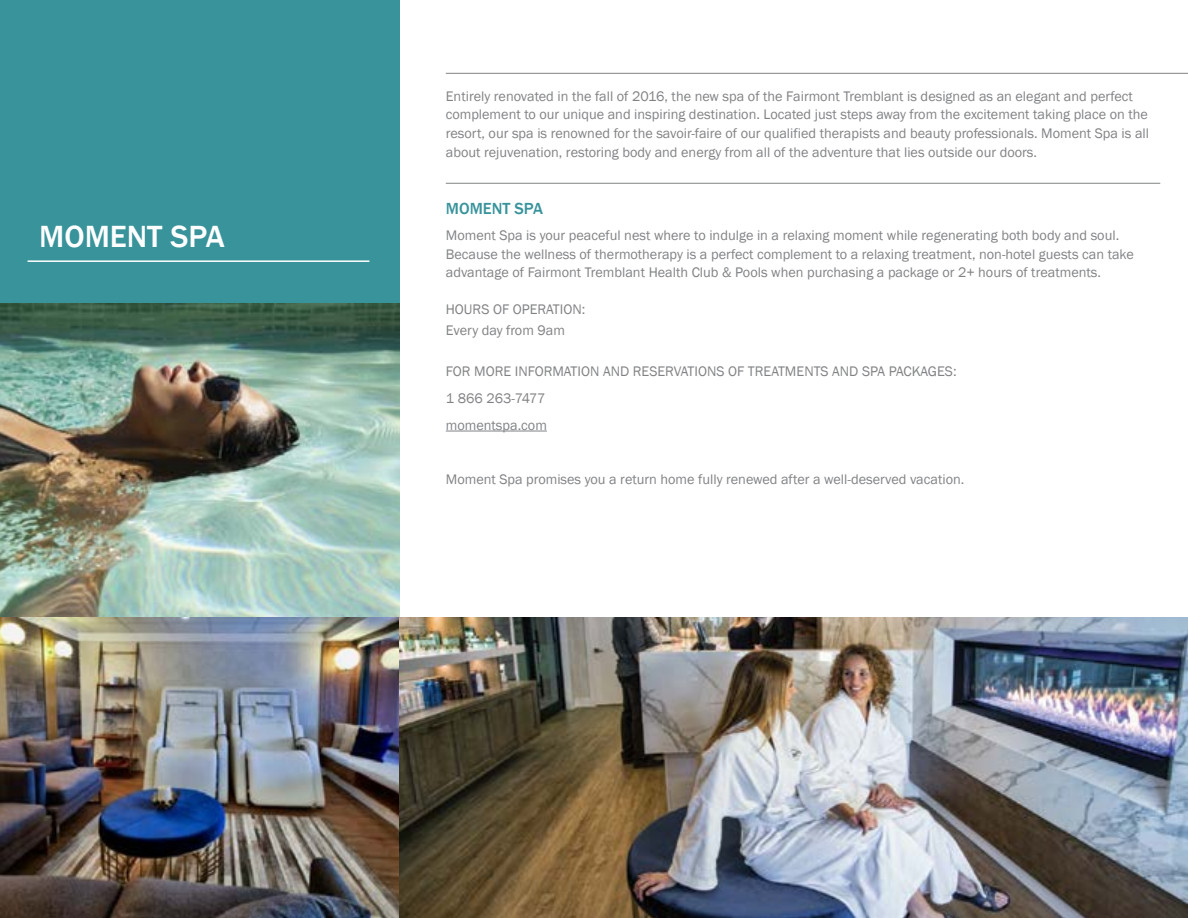
<style>
.page{position:relative;width:1188px;height:918px;background:#fff}
.page>*{position:absolute;margin:0;border:0;box-sizing:border-box;transform-origin:0 0}
.t1{font:500 31.5px "Franklin Gothic";color:#fff}
.t2{font:500 16.5px "Franklin Gothic";color:#38939b}
.t3{font:14.25px/18.8px "Franklin Gothic";color:#808285}
</style>
<div class="page">
<img style="left:0;top:303px;width:400px;height:315px">
<img style="left:0;top:618px;width:400px;height:300px">
<img style="left:400px;top:618px;width:788px;height:300px">
<div style="left:0;top:0;width:400px;height:303px;background:#38939b"></div>
<hr style="left:28px;top:260px;width:341px;height:2px;background:#fff">
<hr style="left:446px;top:431px;width:101px;height:1px;background:#808285">
<hr style="left:446px;top:73px;width:742px;height:1px;background:#808285">
<hr style="left:446px;top:183px;width:714px;height:1px;background:#808285">
<h1 class="t1" style="left:39px;top:217px;width:187px">MOMENT SPA</h1>
<p class="t3" style="left:446px;top:87px;width:705px">Entirely renovated in the fall of 2016, the new spa of the Fairmont Tremblant is designed as an elegant and perfect complement to our unique and inspiring destination. Located just steps away from the excitement taking place on the resort, our spa is renowned for the savoir-faire of our qualified therapists and beauty professionals. Moment Spa is all about rejuvenation, restoring body and energy from all of the adventure that lies outside our doors.</p>
<p class="t2" style="left:446px;top:199px;width:99px">MOMENT SPA</p>
<p class="t3" style="left:446px;top:226px;width:689px">Moment Spa is your peaceful nest where to indulge in a relaxing moment while regenerating both body and soul.<br>Because the wellness of thermotherapy is a perfect complement to a relaxing treatment, non-hotel guests can take advantage of Fairmont Tremblant Health Club &amp; Pools when purchasing a package or 2+ hours of treatments.</p>
<p class="t3" style="left:446px;top:298px;width:141px;line-height:21.6px">HOURS OF OPERATION:<br>Every day from 9am</p>
<p class="t3" style="left:446px;top:358px;width:512px;line-height:26.8px">FOR MORE INFORMATION AND RESERVATIONS OF TREATMENTS AND SPA PACKAGES:<br>1 866 263-7477<br>momentspa.com</p>
<p class="t3" style="left:446px;top:470px;width:520px">Moment Spa promises you a return home fully renewed after a well-deserved vacation.</p>
</div>
